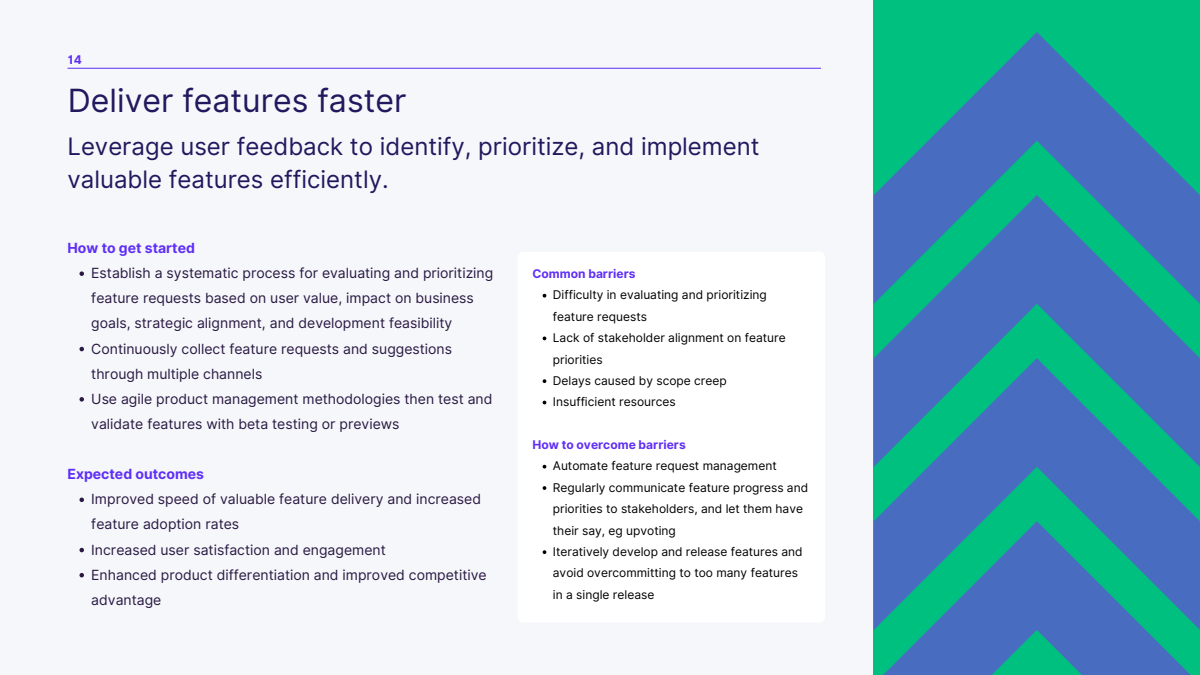
<style>
.page{position:relative;width:1200px;height:675px;background:#fff}
.page>*{position:absolute;margin:0;border:0;box-sizing:border-box;transform-origin:0 0}
.t1{font:32px "Inter";color:#23175e}
.t2{font:24px/33px "Inter";color:#23175e}
.t3{font:14px/25.1px "Inter";color:#2a1943}
.t4{font:700 14px "Inter";color:#602ff7}
.t5{font:12px/21.4px "Inter";color:#000}
.t6{font:700 12px "Inter";color:#602ff7}
</style>
<div class="page">
<div style="left:874px;top:0;width:326px;height:675px;background:#00c080"></div>
<div style="left:0;top:0;width:873px;height:675px;background:#f5f7fa"></div>
<div style="left:518px;top:252px;width:307px;height:371px;background:#fff;border-radius:6px"></div>
<svg style="left:543px;top:294px;width:3px;height:4px"></svg>
<svg style="left:543px;top:379px;width:3px;height:4px"></svg>
<svg style="left:543px;top:465px;width:3px;height:4px"></svg>
<svg style="left:543px;top:486px;width:3px;height:4px"></svg>
<svg style="left:543px;top:550px;width:3px;height:4px"></svg>
<hr style="left:68px;top:68px;width:753px;height:1px;background:#602ff7">
<svg style="left:874px;top:32px;width:326px;height:163px"></svg>
<svg style="left:874px;top:195px;width:326px;height:163px;fill:#486cc0"></svg>
<svg style="left:874px;top:358px;width:326px;height:163px;fill:#486cc0"></svg>
<svg style="left:874px;top:521px;width:326px;height:154px;fill:#486cc0"></svg>
<svg style="left:80px;top:271px;width:4px;height:5px"></svg>
<svg style="left:80px;top:347px;width:4px;height:4px"></svg>
<svg style="left:80px;top:397px;width:4px;height:5px"></svg>
<svg style="left:80px;top:498px;width:4px;height:4px"></svg>
<svg style="left:80px;top:548px;width:4px;height:4px"></svg>
<svg style="left:80px;top:573px;width:4px;height:4px"></svg>
<p class="t6" style="left:68px;top:51px;width:16px">14</p>
<h1 class="t1" style="left:68px;top:77px;width:340px">Deliver features faster</h1>
<h2 class="t2" style="left:68px;top:130px;width:694px">Leverage user feedback to identify, prioritize, and implement valuable features efficiently.</h2>
<p class="t4" style="left:68px;top:238px;width:129px">How to get started</p>
<p class="t3" style="left:91px;top:261px;width:404px">Establish a systematic process for evaluating and prioritizing feature requests based on user value, impact on business goals, strategic alignment, and development feasibility Continuously collect feature requests and suggestions through multiple channels<br>Use agile product management methodologies then test and validate features with beta testing or previews</p>
<p class="t4" style="left:68px;top:464px;width:138px">Expected outcomes</p>
<p class="t3" style="left:91px;top:487px;width:397px">Improved speed of valuable feature delivery and increased feature adoption rates<br>Increased user satisfaction and engagement<br>Enhanced product differentiation and improved competitive advantage</p>
<p class="t6" style="left:532px;top:265px;width:105px">Common barriers</p>
<p class="t5" style="left:553px;top:284px;width:234px">Difficulty in evaluating and prioritizing feature requests<br>Lack of stakeholder alignment on feature priorities<br>Delays caused by scope creep<br>Insufficient resources</p>
<p class="t6" style="left:532px;top:436px;width:155px">How to overcome barriers</p>
<p class="t5" style="left:553px;top:455px;width:257px">Automate feature request management Regularly communicate feature progress and priorities to stakeholders, and let them have their say, eg upvoting<br>Iteratively develop and release features and avoid overcommitting to too many features in a single release</p>
</div>
